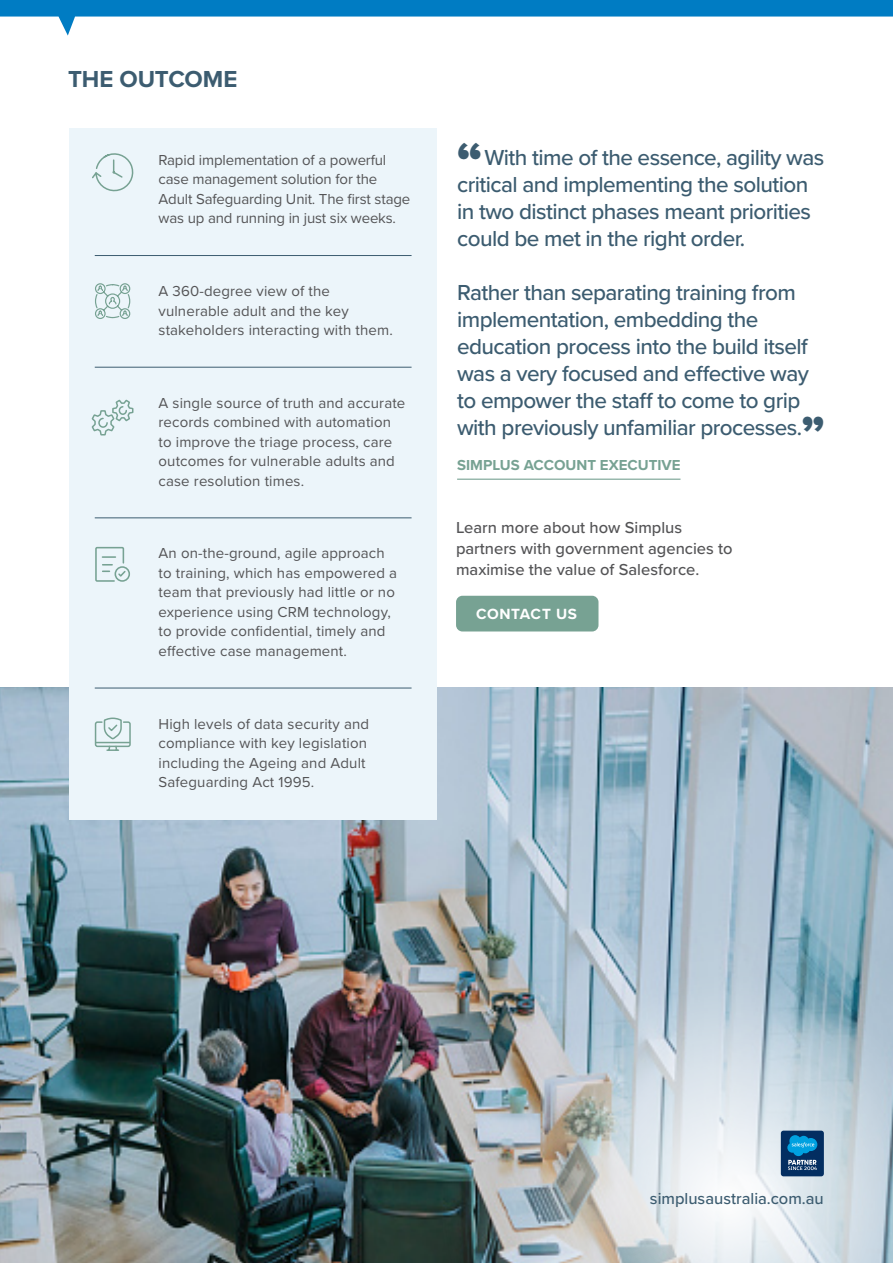
<style>
.page{position:relative;width:893px;height:1263px;background:#fff}
.page>*{position:absolute;margin:0;border:0;box-sizing:border-box;transform-origin:0 0}
.t1{font:700 24px "Proxima Nova";letter-spacing:-.01em;color:#3c5c70}
.t2{font:500 22.5px/27px "Proxima Nova";letter-spacing:-.025em;color:#3c5c70}
.t3{font:500 16.5px/21px "Proxima Nova";color:#545456}
.t4{font:500 16.5px "Proxima Nova";color:#3c5c70}
.t5{font:700 15.3px "Proxima Nova";letter-spacing:.035em;color:#fff}
.t6{font:15px/19.5px "Proxima Nova";letter-spacing:.01em;color:#545456}
.t7{font:15px/19.5px "Proxima Nova";letter-spacing:-.01em;color:#545456}
.t8{font:700 15px "Proxima Nova";color:#77a293}
.s1{font-weight:900;font-size:47.55px}
.s2{font-weight:900;font-size:43.5px}
</style>
<div class="page">
<img style="left:0;top:687px;width:893px;height:576px">
<svg style="left:0;top:0;width:893px;height:36px"></svg>
<img style="left:436px;top:910px;width:457px;height:353px">
<div style="left:456px;top:596px;width:142px;height:35px;background:#77a293;border-radius:6px"></div>
<hr style="left:457px;top:479px;width:223px;height:1px;background:#77a293">
<div style="left:69px;top:128px;width:368px;height:691px;background:#ecf5fa"></div>
<hr style="left:95px;top:255px;width:317px;height:1px;background:#3c5c70">
<hr style="left:95px;top:367px;width:317px;height:1px;background:#3c5c70">
<hr style="left:95px;top:518px;width:317px;height:1px;background:#3c5c70">
<hr style="left:95px;top:688px;width:317px;height:1px;background:#3c5c70">
<div style="left:115px;top:566px;width:15px;height:16px;border:2px solid #77a293;border-radius:50%"></div>
<svg style="left:95px;top:546px;width:32px;height:36px"></svg>
<svg style="left:91px;top:399px;width:43px;height:37px"></svg>
<svg style="left:92px;top:153px;width:42px;height:39px"></svg>
<svg style="left:95px;top:283px;width:36px;height:36px"></svg>
<div style="left:781px;top:1130px;width:43px;height:46px;background:#032e61;border-radius:3px"></div>
<svg style="left:787px;top:1135px;width:30px;height:35px"></svg>
<svg style="left:94px;top:717px;width:37px;height:34px"></svg>
<h1 class="t1" style="left:68px;top:61px;width:171px">THE OUTCOME</h1>
<p class="t7" style="left:159px;top:150px;width:253px">Rapid implementation of a powerful case management solution for the Adult Safeguarding Unit. The first stage was up and running in just six weeks.</p>
<p class="t6" style="left:159px;top:281px;width:236px">A 360-degree view of the vulnerable adult and the key stakeholders interacting with them.</p>
<p class="t6" style="left:159px;top:392px;width:248px">A single source of truth and accurate records combined with automation to improve the triage process, care outcomes for vulnerable adults and case resolution times.</p>
<p class="t6" style="left:159px;top:543px;width:240px">An on-the-ground, agile approach to training, which has empowered a team that previously had little or no experience using CRM technology, to provide confidential, timely and effective case management.</p>
<p class="t6" style="left:159px;top:713px;width:212px">High levels of data security and compliance with key legislation including the Ageing and Adult<br>Safeguarding Act 1995.</p>
<h2 class="t2" style="left:457px;top:143px;width:369px"><span class="s1">“</span>With time of the essence, agility was critical and implementing the solution in two distinct phases meant priorities could be met in the right order.</h2>
<h2 class="t2" style="left:457px;top:278px;width:369px">Rather than separating training from implementation, embedding the education process into the build itself was a very focused and effective way to empower the staff to come to grip with previously unfamiliar processes.<span class="s2">”</span></h2>
<p class="t8" style="left:457px;top:454px;width:225px">SIMPLUS ACCOUNT EXECUTIVE</p>
<p class="t3" style="left:456px;top:517px;width:278px">Learn more about how Simplus partners with government agencies to maximise the value of Salesforce.</p>
<p class="t5" style="left:476px;top:602px;width:102px">CONTACT US</p>
<p class="t4" style="left:650px;top:1186px;width:175px">simplusaustralia.com.au</p>
</div>
